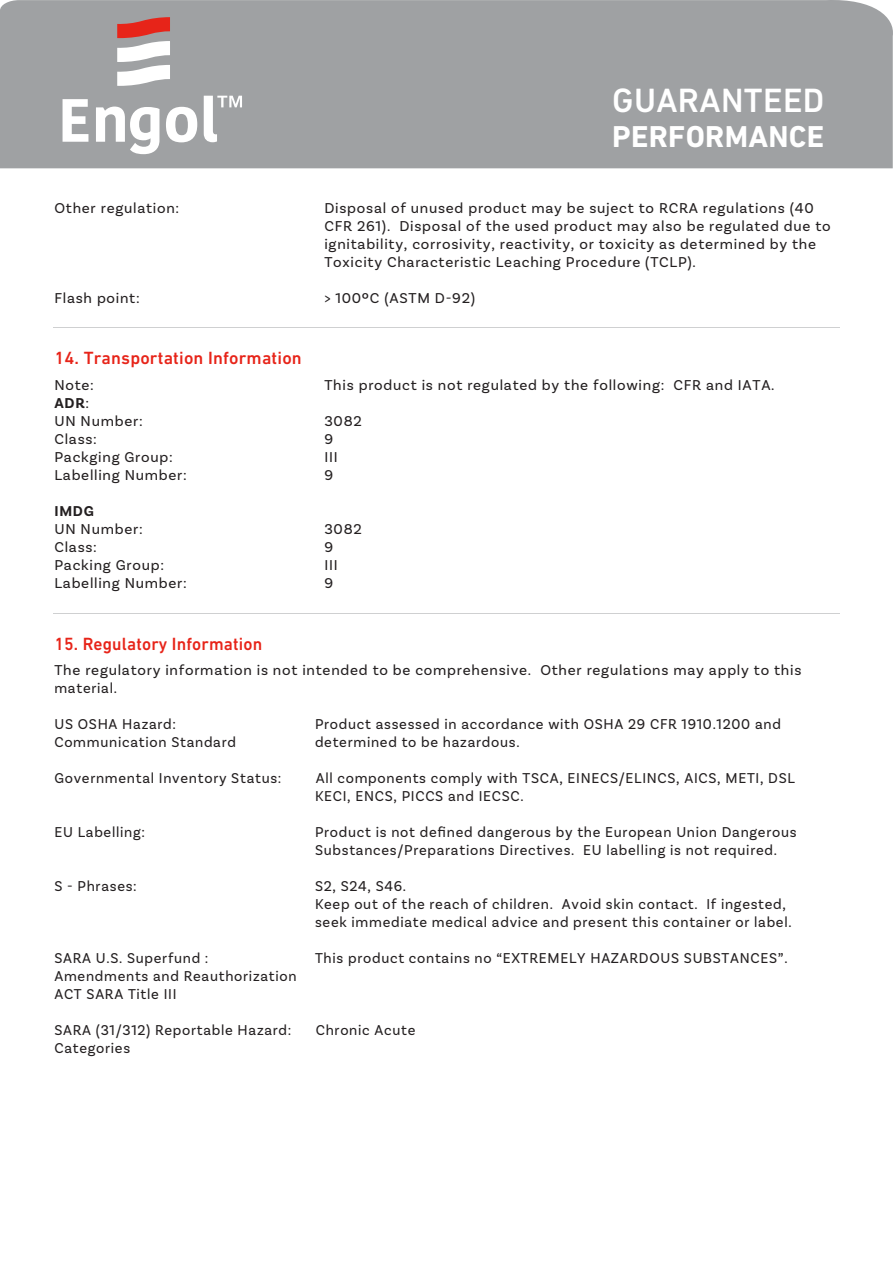
<style>
.page{position:relative;width:893px;height:1263px;background:#fff}
.page>*{position:absolute;margin:0;border:0;box-sizing:border-box;transform-origin:0 0}
.t1{font:500 34.35px "DIN Next LT Pro";letter-spacing:.01em;color:#fff}
.t2{font:700 30.75px "DIN Next LT Pro";letter-spacing:.01em;color:#fff}
.t3{font:500 18px "DIN Next LT Pro";letter-spacing:.01em;color:#e72419}
.t4{font:15px/18px "Basic Sans";letter-spacing:.05em;color:#231f20}
.t5{font:700 15px "Basic Sans";color:#231f20}
.s1{font-weight:700}
</style>
<div class="page">
<div style="left:0;top:0;width:893px;height:168px;background:#9fa1a3"></div>
<svg style="left:63px;top:96px;width:179px;height:58px"></svg>
<svg style="left:117px;top:17px;width:53px;height:69px"></svg>
<hr style="left:53px;top:328px;width:787px;height:1px;background:#9fa1a3">
<hr style="left:53px;top:613px;width:787px;height:1px;background:#9fa1a3">
<h1 class="t1" style="left:612px;top:81px;width:214px">GUARANTEED</h1>
<h2 class="t2" style="left:612px;top:118px;width:214px">PERFORMANCE</h2>
<p class="t4" style="left:54px;top:199px;width:126px">Other regulation:</p>
<p class="t4" style="left:324px;top:199px;width:508px">Disposal of unused product may be suject to RCRA regulations (40<br>CFR 261). Disposal of the used product may also be regulated due to ignitability, corrosivity, reactivity, or toxicity as determined by the Toxicity Characteristic Leaching Procedure (TCLP).</p>
<p class="t4" style="left:54px;top:289px;width:87px">Flash point:</p>
<p class="t4" style="left:324px;top:289px;width:152px">&gt; 100ºC (ASTM D-92)</p>
<p class="t3" style="left:54px;top:348px;width:249px">14. Transportation Information</p>
<p class="t4" style="left:54px;top:376px;width:41px">Note:</p>
<p class="t4" style="left:324px;top:376px;width:452px">This product is not regulated by the following: CFR and IATA.</p>
<p class="t4" style="left:54px;top:394px;width:90px"><span class="s1">ADR</span>:<br>UN Number:</p>
<p class="t4" style="left:324px;top:412px;width:39px">3082</p>
<p class="t4" style="left:54px;top:430px;width:44px">Class:</p>
<p class="t4" style="left:324px;top:430px;width:10px">9</p>
<p class="t4" style="left:54px;top:448px;width:120px">Packging Group:</p>
<p class="t4" style="left:324px;top:448px;width:15px">III</p>
<p class="t4" style="left:54px;top:466px;width:134px">Labelling Number:</p>
<p class="t4" style="left:324px;top:466px;width:10px">9</p>
<p class="t5" style="left:54px;top:502px;width:41px">IMDG</p>
<p class="t4" style="left:54px;top:520px;width:90px">UN Number:</p>
<p class="t4" style="left:324px;top:520px;width:39px">3082</p>
<p class="t4" style="left:54px;top:538px;width:44px">Class:</p>
<p class="t4" style="left:324px;top:538px;width:10px">9</p>
<p class="t4" style="left:54px;top:556px;width:111px">Packing Group:</p>
<p class="t4" style="left:324px;top:556px;width:15px">III</p>
<p class="t4" style="left:54px;top:574px;width:134px">Labelling Number:</p>
<p class="t4" style="left:324px;top:574px;width:10px">9</p>
<p class="t3" style="left:54px;top:633px;width:209px">15. Regulatory Information</p>
<p class="t4" style="left:54px;top:661px;width:748px">The regulatory information is not intended to be comprehensive. Other regulations may apply to this material.</p>
<p class="t4" style="left:54px;top:715px;width:123px">US OSHA Hazard:</p>
<p class="t4" style="left:315px;top:715px;width:467px">Product assessed in accordance with OSHA 29 CFR 1910.1200 and</p>
<p class="t4" style="left:54px;top:733px;width:183px">Communication Standard</p>
<p class="t4" style="left:315px;top:733px;width:206px">determined to be hazardous.</p>
<p class="t4" style="left:54px;top:769px;width:229px">Governmental Inventory Status:</p>
<p class="t4" style="left:315px;top:769px;width:481px">All components comply with TSCA, EINECS/ELINCS, AICS, METI, DSL<br>KECI, ENCS, PICCS and IECSC.</p>
<p class="t4" style="left:54px;top:823px;width:92px">EU Labelling:</p>
<p class="t4" style="left:315px;top:823px;width:483px">Product is not defined dangerous by the European Union Dangerous<br>Substances/Preparations Directives. EU labelling is not required.</p>
<p class="t4" style="left:54px;top:877px;width:84px">S - Phrases:</p>
<p class="t4" style="left:315px;top:877px;width:478px">S2, S24, S46.<br>Keep out of the reach of children. Avoid skin contact. If ingested, seek immediate medical advice and present this container or label.</p>
<p class="t4" style="left:54px;top:949px;width:156px">SARA U.S. Superfund :</p>
<p class="t4" style="left:315px;top:949px;width:474px">This product contains no “EXTREMELY HAZARDOUS SUBSTANCES”.</p>
<p class="t4" style="left:54px;top:967px;width:244px">Amendments and Reauthorization<br>ACT SARA Title III</p>
<p class="t4" style="left:54px;top:1021px;width:239px">SARA (31/312) Reportable Hazard:</p>
<p class="t4" style="left:316px;top:1021px;width:101px">Chronic Acute</p>
<p class="t4" style="left:54px;top:1039px;width:77px">Categories</p>
</div>
